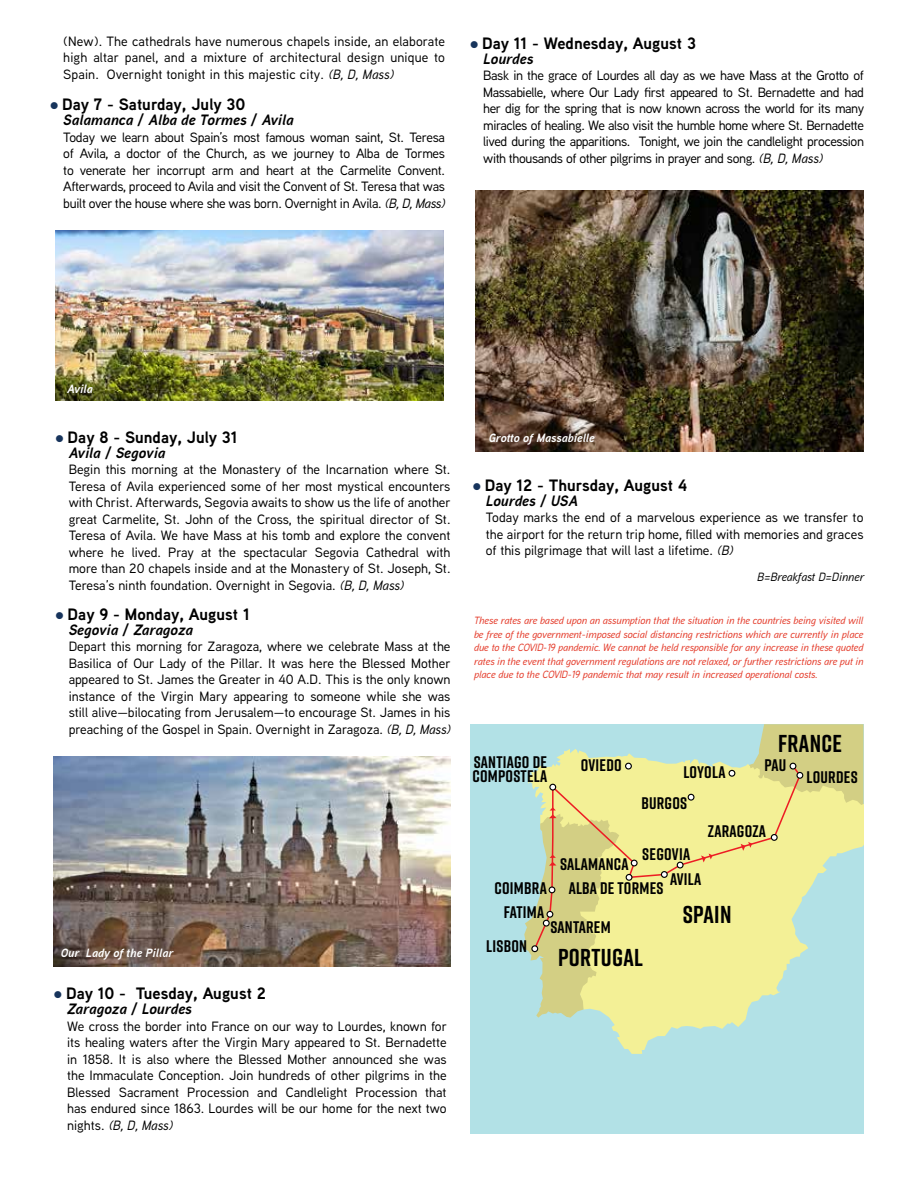
<style>
.page{position:relative;width:918px;height:1188px;background:#fff}
.page>*{position:absolute;margin:0;border:0;box-sizing:border-box;transform-origin:0 0}
.t1{font:700 24.45px "Rift";letter-spacing:.015em;color:#000}
.t2{font:700 16.8px/23.5px "Rift";letter-spacing:.015em;color:#000}
.t3{font:700 16.5px "Aaux Next";color:#000}
.t4{font:italic 700 15px "Aaux Next";color:#000}
.t5{font:italic 700 15px "Aaux Next";letter-spacing:.03em;color:#000}
.t6{font:500 13.5px/16.5px "Aaux Next";color:#000;text-align:justify}
.t7{font:italic 700 12px "Aaux Next";color:#fff}
.t8{font:italic 500 12px "Aaux Next";color:#000}
.t9{font:italic 500 10.5px/13.5px "Aaux Next";color:#e43928;text-align:justify}
.s1{font-style:italic}
.s2{color:#17345c}
</style>
<div class="page">
<div style="left:470px;top:724px;width:393px;height:410px;background:#b2e1e6"></div>
<svg style="left:528px;top:749px;width:335px;height:305px"></svg>
<div style="left:533px;top:764px;width:269px;height:187px;background:#f3f096"></div>
<svg style="left:631px;top:860px;width:6px;height:6px"></svg>
<div style="left:631px;top:860px;width:7px;height:6px;border:1px solid #000;border-radius:50%"></div>
<svg style="left:677px;top:862px;width:6px;height:6px"></svg>
<div style="left:677px;top:862px;width:7px;height:6px;border:1px solid #000;border-radius:50%"></div>
<div style="left:661px;top:871px;width:7px;height:7px;border:1px solid #000;border-radius:50%"></div>
<div style="left:771px;top:834px;width:7px;height:7px;border:1px solid #000;border-radius:50%"></div>
<svg style="left:626px;top:874px;width:6px;height:6px"></svg>
<div style="left:626px;top:874px;width:6px;height:7px;border:1px solid #000;border-radius:50%"></div>
<svg style="left:749px;top:724px;width:114px;height:88px;background:#d9d78c"></svg>
<div style="left:790px;top:763px;width:6px;height:7px;border:1px solid #000;border-radius:50%"></div>
<svg style="left:729px;top:770px;width:6px;height:6px"></svg>
<div style="left:729px;top:770px;width:6px;height:7px;border:1px solid #000;border-radius:50%"></div>
<svg style="left:688px;top:794px;width:6px;height:6px"></svg>
<div style="left:688px;top:794px;width:7px;height:7px;border:1px solid #000;border-radius:50%"></div>
<div style="left:625px;top:763px;width:7px;height:7px;border:1px solid #000;border-radius:50%"></div>
<svg style="left:550px;top:784px;width:6px;height:6px"></svg>
<div style="left:549px;top:784px;width:7px;height:7px;border:1px solid #000;border-radius:50%"></div>
<svg style="left:701px;top:853px;width:12px;height:9px"></svg>
<svg style="left:741px;top:842px;width:11px;height:9px"></svg>
<svg style="left:522px;top:807px;width:97px;height:211px"></svg>
<img style="left:55px;top:230px;width:389px;height:171px">
<img style="left:475px;top:190px;width:389px;height:262px">
<img style="left:53px;top:756px;width:397px;height:211px">
<p class="t6" style="left:63px;top:32px;width:383px">(New). The cathedrals have numerous chapels inside, an elaborate high altar panel, and a mixture of architectural design unique to Spain. Overnight tonight in this majestic city. <span class="s1">(B, D, Mass)</span></p>
<p class="t3" style="left:50px;top:93px;width:197px"><span class="s2">●</span> Day 7 - Saturday, July 30</p>
<p class="t4" style="left:63px;top:109px;width:232px">Salamanca / Alba de Tormes / Avila</p>
<p class="t6" style="left:63px;top:128px;width:383px">Today we learn about Spain’s most famous woman saint, St. Teresa of Avila, a doctor of the Church, as we journey to Alba de Tormes to venerate her incorrupt arm and heart at the Carmelite Convent.<br>Afterwards, proceed to Avila and visit the Convent of St. Teresa that was built over the house where she was born. Overnight in Avila. <span class="s1">(B, D, Mass)</span></p>
<p class="t3" style="left:470px;top:31px;width:228px"><span class="s2">●</span> Day 11 - Wednesday, August 3</p>
<p class="t4" style="left:483px;top:48px;width:52px">Lourdes</p>
<p class="t6" style="left:483px;top:67px;width:382px">Bask in the grace of Lourdes all day as we have Mass at the Grotto of Massabielle, where Our Lady first appeared to St. Bernadette and had her dig for the spring that is now known across the world for its many miracles of healing. We also visit the humble home where St. Bernadette lived during the apparitions. Tonight, we join the candlelight procession with thousands of other pilgrims in prayer and song. <span class="s1">(B, D, Mass)</span></p>
<p class="t7" style="left:67px;top:380px;width:27px">Avila</p>
<p class="t3" style="left:55px;top:426px;width:184px"><span class="s2">●</span> Day 8 - Sunday, July 31</p>
<p class="t5" style="left:69px;top:442px;width:98px">Avila / Segovia</p>
<p class="t6" style="left:69px;top:461px;width:384px">Begin this morning at the Monastery of the Incarnation where St.<br>Teresa of Avila experienced some of her most mystical encounters with Christ. Afterwards, Segovia awaits to show us the life of another great Carmelite, St. John of the Cross, the spiritual director of St.<br>Teresa of Avila. We have Mass at his tomb and explore the convent where he lived. Pray at the spectacular Segovia Cathedral with more than 20 chapels inside and at the Monastery of St. Joseph, St.<br>Teresa’s ninth foundation. Overnight in Segovia. <span class="s1">(B, D, Mass)</span></p>
<p class="t3" style="left:55px;top:603px;width:196px"><span class="s2">●</span> Day 9 - Monday, August 1</p>
<p class="t4" style="left:69px;top:619px;width:126px">Segovia / Zaragoza</p>
<p class="t6" style="left:69px;top:638px;width:384px">Depart this morning for Zaragoza, where we celebrate Mass at the Basilica of Our Lady of the Pillar. It was here the Blessed Mother appeared to St. James the Greater in 40 A.D. This is the only known instance of the Virgin Mary appearing to someone while she was still alive—bilocating from Jerusalem—to encourage St. James in his preaching of the Gospel in Spain. Overnight in Zaragoza. <span class="s1">(B, D, Mass)</span></p>
<p class="t7" style="left:61px;top:944px;width:114px">Our Lady of the Pillar</p>
<p class="t3" style="left:54px;top:982px;width:214px"><span class="s2">●</span> Day 10 - Tuesday, August 2</p>
<p class="t4" style="left:67px;top:999px;width:126px">Zaragoza / Lourdes</p>
<p class="t6" style="left:67px;top:1018px;width:381px">We cross the border into France on our way to Lourdes, known for its healing waters after the Virgin Mary appeared to St. Bernadette in 1858. It is also where the Blessed Mother announced she was the Immaculate Conception. Join hundreds of other pilgrims in the Blessed Sacrament Procession and Candlelight Procession that has endured since 1863. Lourdes will be our home for the next two nights. <span class="s1">(B, D, Mass)</span></p>
<p class="t7" style="left:489px;top:429px;width:107px">Grotto of Massabielle</p>
<p class="t3" style="left:472px;top:473px;width:216px"><span class="s2">●</span> Day 12 - Thursday, August 4</p>
<p class="t4" style="left:486px;top:490px;width:94px">Lourdes / USA</p>
<p class="t6" style="left:486px;top:509px;width:379px">Today marks the end of a marvelous experience as we transfer to the airport for the return trip home, filled with memories and graces of this pilgrimage that will last a lifetime. <span class="s1">(B)</span></p>
<p class="t8" style="left:757px;top:568px;width:108px">B=Breakfast D=Dinner</p>
<p class="t9" style="left:474px;top:614px;width:391px">These rates are based upon an assumption that the situation in the countries being visited will be free of the government-imposed social distancing restrictions which are currently in place due to the COVID-19 pandemic. We cannot be held responsible for any increase in these quoted rates in the event that government regulations are not relaxed, or further restrictions are put in place due to the COVID-19 pandemic that may result in increased operational costs.</p>
<p class="t2" style="left:474px;top:750px;width:75px">SANTIAGO DE</p>
<p class="t2" style="left:581px;top:753px;width:43px">OVIEDO</p>
<p class="t2" style="left:472px;top:764px;width:76px">COMPOSTELA</p>
<p class="t2" style="left:641px;top:756px;width:85px;line-height:31px;text-indent:42px">LOYOLA<br>BURGOS</p>
<h1 class="t1" style="left:778px;top:726px;width:65px">FRANCE</h1>
<p class="t2" style="left:764px;top:753px;width:23px">PAU</p>
<p class="t2" style="left:806px;top:765px;width:53px">LOURDES</p>
<p class="t2" style="left:708px;top:820px;width:60px">ZARAGOZA</p>
<p class="t2" style="left:494px;top:877px;width:54px">COIMBRA</p>
<p class="t2" style="left:670px;top:842px;width:33px;line-height:24.6px;text-indent:-28px">SEGOVIA<br>AVILA</p>
<p class="t2" style="left:569px;top:852px;width:96px;text-indent:-9px">SALAMANCA<br>ALBA DE TORMES</p>
<p class="t2" style="left:504px;top:900px;width:42px">FATIMA</p>
<p class="t2" style="left:486px;top:935px;width:42px">LISBON</p>
<p class="t2" style="left:550px;top:915px;width:62px">SANTAREM</p>
<h1 class="t1" style="left:558px;top:940px;width:86px">PORTUGAL</h1>
<h1 class="t1" style="left:683px;top:897px;width:50px">SPAIN</h1>
</div>
